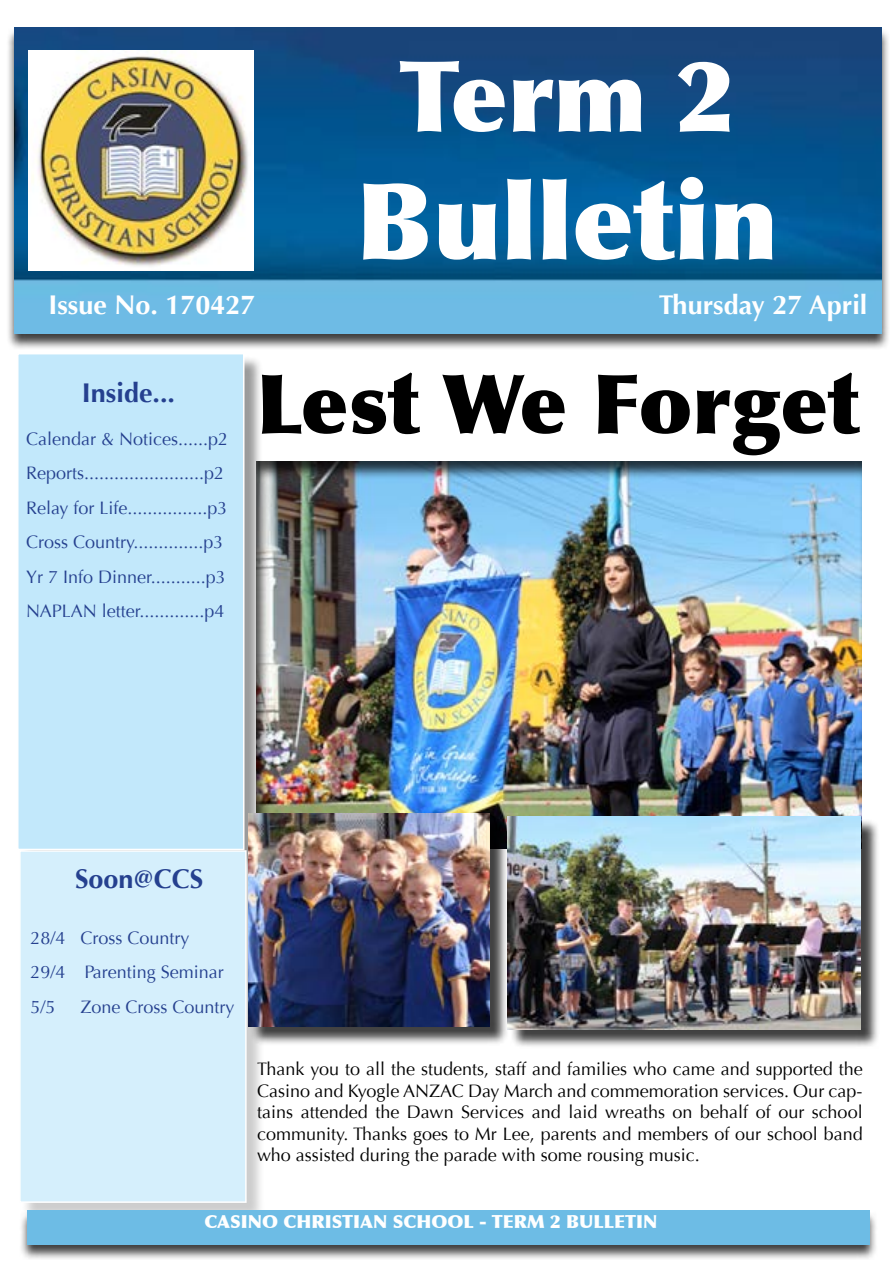
<style>
.page{position:relative;width:893px;height:1263px;background:#fff}
.page>*{position:absolute;margin:0;border:0;box-sizing:border-box;transform-origin:0 0}
.t1{font:900 106.5px "Optima";color:#fff}
.t2{font:900 99px "Optima";color:#fff}
.t3{font:900 82.5px "Optima";color:#000}
.t4{font:700 27px "Optima";color:#fff}
.t5{font:700 27px "Optima";color:#25408f}
.t6{font:18px/21.6px "Optima";color:#000;text-align:justify}
.t7{font:18px/34.3px "Optima";color:#25408f}
.t8{font:900 18px "Optima";color:#fff}
</style>
<div class="page">
<div style="left:17px;top:353px;width:227px;height:497px;background:#c2e8fb;border:2px solid #fff"></div>
<div style="left:6px;top:28px;width:884px;height:322px;background:#000;opacity:.75"></div>
<img style="left:14px;top:27px;width:868px;height:306px">
<div style="left:22px;top:853px;width:243px;height:369px;background:#000;opacity:.2"></div>
<div style="left:19px;top:850px;width:228px;height:353px;background:#d5effc;border:2px solid #fff"></div>
<div style="left:19px;top:1211px;width:858px;height:49px;background:#000;opacity:.75"></div>
<div style="left:27px;top:1210px;width:842px;height:34px;background:#6dbce5"></div>
<img style="left:28px;top:50px;width:225px;height:220px">
<div style="left:243px;top:450px;width:632px;height:414px;background:#000;opacity:.75"></div>
<div style="left:251px;top:816px;width:258px;height:230px;background:#000;opacity:.75"></div>
<img style="left:248px;top:814px;width:242px;height:212px">
<div style="left:510px;top:819px;width:369px;height:230px;background:#000;opacity:.75"></div>
<img style="left:508px;top:817px;width:352px;height:212px">
<h2 class="t2" style="left:399px;top:37px;width:337px">Term 2</h2>
<h1 class="t1" style="left:356px;top:157px;width:424px">Bulletin</h1>
<h3 class="t4" style="left:48px;top:289px;width:209px">Issue No. 170427</h3>
<h3 class="t4" style="left:659px;top:289px;width:210px">Thursday 27 April</h3>
<h3 class="t5" style="left:82px;top:377px;width:95px">Inside...</h3>
<p class="t7" style="left:26px;top:422px;width:204px">Calendar &amp; Notices......p2<br>Reports........................p2<br>Relay for Life................p3<br>Cross Country..............p3<br>Yr 7 Info Dinner...........p3<br>NAPLAN letter.............p4</p>
<h3 class="t3" style="left:256px;top:354px;width:604px">Lest We Forget</h3>
<h3 class="t5" style="left:75px;top:863px;width:130px">Soon@CCS</h3>
<p class="t7" style="left:31px;top:921px;width:195px">28/4 Cross Country<br>29/4 Parenting Seminar<br>5/5</p>
<p class="t7" style="left:81px;top:989px;width:156px">Zone Cross Country</p>
<p class="t6" style="left:257px;top:1058px;width:607px">Thank you to all the students, staff and families who came and supported the Casino and Kyogle ANZAC Day March and commemoration services. Our cap&shy;tains attended the Dawn Services and laid wreaths on behalf of our school community. Thanks goes to Mr Lee, parents and members of our school band who assisted during the parade with some rousing music.</p>
<p class="t8" style="left:204px;top:1211px;width:455px">CASINO CHRISTIAN SCHOOL - TERM 2 BULLETIN</p>
</div>
